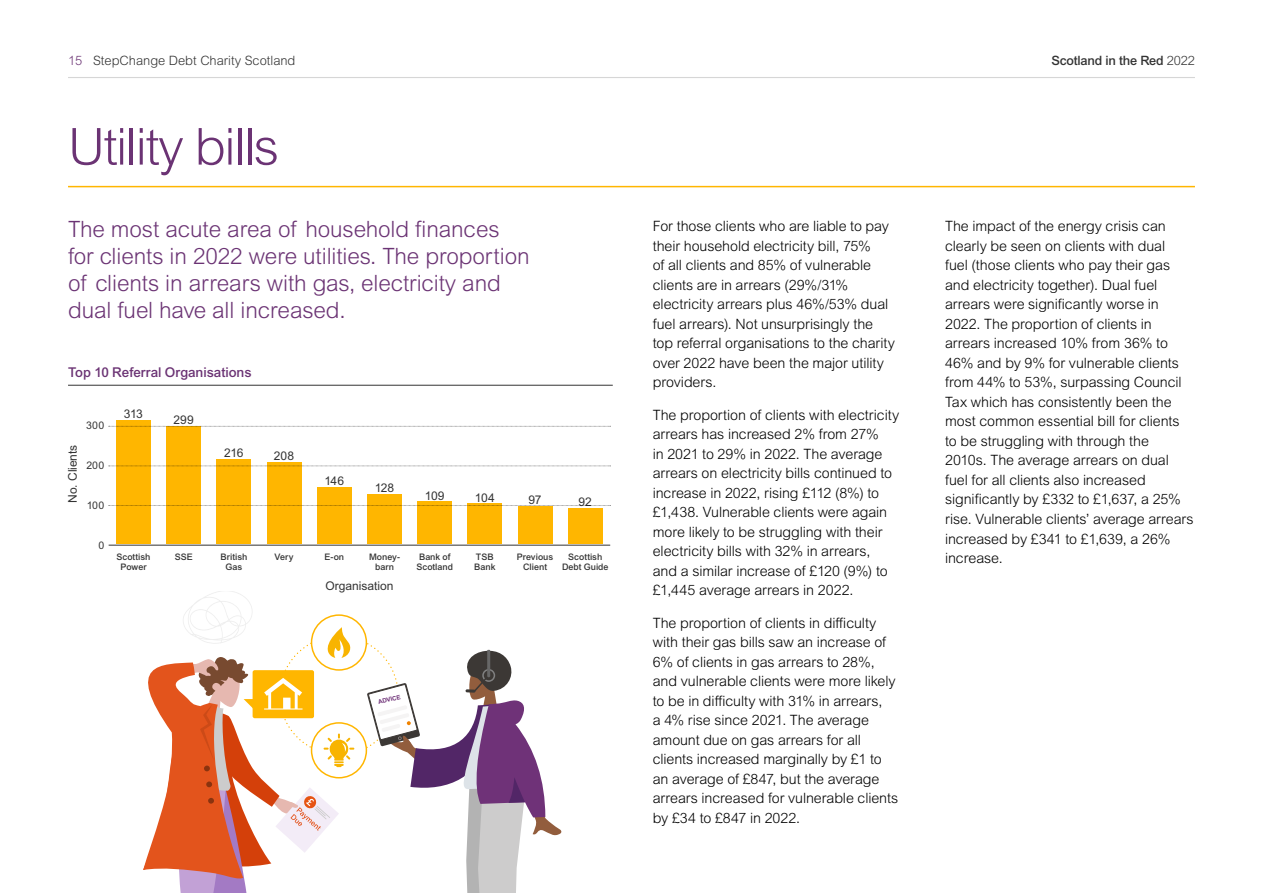
<style>
.page{position:relative;width:1263px;height:893px;background:#fff}
.page>*{position:absolute;margin:0;border:0;box-sizing:border-box;transform-origin:0 0}
.t1{font:300 51px "Arial MT Pro";letter-spacing:-.03em;color:#6b3374}
.Body_Text{font:300 22.5px/27px "Arial MT Pro";letter-spacing:-.005em;color:#6b3374}
.Body_Text-2{font:300 14.25px/19.5px "Arial MT Pro";letter-spacing:-.005em;color:#000}
.Table_description{font:500 13.5px "Arial MT Pro";color:#6b3374}
.t2{font:300 12.9px "Arial MT Pro";color:#333}
.t3{font:500 12.9px "Arial MT Pro";letter-spacing:-.015em;color:#333}
.Section_header_Main{font:12px "Arial MT Pro";color:#333}
.Section_header_Main-2{font:10.5px "Arial MT Pro";letter-spacing:.025em;color:#333}
.Section_header_Main-3{font:500 9px/10.5px "Arial MT Pro";color:#333;text-align:center}
.t4{font:700 6.15px "Arial MT Pro";color:#6f3278}
.s1{color:#6b3374}
.s2{font-weight:300}
</style>
<div class="page">
<svg style="left:143px;top:591px;width:418px;height:302px"></svg>
<hr style="left:68px;top:77px;width:1127px;height:1px;background:#d6d6d6">
<hr style="left:68px;top:186px;width:1127px;height:1px;background:#ffb600">
<div style="left:116px;top:421px;width:35px;height:124px;background:#ffb600"></div>
<div style="left:166px;top:426px;width:35px;height:119px;background:#ffb600"></div>
<div style="left:216px;top:459px;width:35px;height:86px;background:#ffb600"></div>
<div style="left:267px;top:462px;width:34px;height:83px;background:#ffb600"></div>
<div style="left:317px;top:487px;width:35px;height:58px;background:#ffb600"></div>
<div style="left:367px;top:494px;width:35px;height:51px;background:#ffb600"></div>
<div style="left:417px;top:502px;width:35px;height:43px;background:#ffb600"></div>
<div style="left:467px;top:504px;width:35px;height:41px;background:#ffb600"></div>
<div style="left:518px;top:506px;width:34px;height:39px;background:#ffb600"></div>
<div style="left:568px;top:509px;width:34px;height:36px;background:#ffb600"></div>
<hr style="left:68px;top:385px;width:545px;height:1px;background:#333">
<svg style="left:109px;top:505px;width:502px;height:1px"></svg>
<svg style="left:109px;top:466px;width:502px;height:1px"></svg>
<svg style="left:109px;top:426px;width:502px;height:1px"></svg>
<hr style="left:109px;top:545px;width:501px;height:1px;background:#333">
<p class="t2" style="left:68px;top:52px;width:229px"><span class="s1">15</span> StepChange Debt Charity Scotland</p>
<p class="t3" style="left:1051px;top:52px;width:145px">Scotland in the Red <span class="s2">2022</span></p>
<p class="t1" style="left:68px;top:115px;width:213px">Utility bills</p>
<p class="Body_Text" style="left:68px;top:217px;width:463px">The most acute area of household finances for clients in 2022 were utilities. The proportion of clients in arrears with gas, electricity and dual fuel have all increased.</p>
<p class="Table_description" style="left:68px;top:364px;width:185px">Top 10 Referral Organisations</p>
<p class="Section_header_Main" style="left:66px;top:503px;width:60px;rotate:-90deg">No. Clients</p>
<p class="Section_header_Main-2" style="left:86px;top:419px;width:19px">300</p>
<p class="Section_header_Main-2" style="left:86px;top:459px;width:19px">200</p>
<p class="Section_header_Main-2" style="left:87px;top:499px;width:19px">100</p>
<p class="Section_header_Main-2" style="left:98px;top:540px;width:7px">0</p>
<p class="Section_header_Main" style="left:124px;top:407px;width:21px">313</p>
<p class="Section_header_Main" style="left:173px;top:413px;width:22px">299</p>
<p class="Section_header_Main" style="left:224px;top:446px;width:21px">216</p>
<p class="Section_header_Main" style="left:274px;top:449px;width:22px">208</p>
<p class="Section_header_Main" style="left:324px;top:474px;width:21px">146</p>
<p class="Section_header_Main" style="left:375px;top:481px;width:21px">128</p>
<p class="Section_header_Main" style="left:425px;top:489px;width:21px">109</p>
<p class="Section_header_Main" style="left:475px;top:491px;width:21px">104</p>
<p class="Section_header_Main" style="left:528px;top:493px;width:15px">97</p>
<p class="Section_header_Main" style="left:578px;top:495px;width:15px">92</p>
<p class="Section_header_Main-3" style="left:117px;top:552px;width:36px">Scottish<br>Power</p>
<p class="Section_header_Main-3" style="left:175px;top:552px;width:20px">SSE</p>
<p class="Section_header_Main-3" style="left:220px;top:552px;width:28px">British<br>Gas</p>
<p class="Section_header_Main-3" style="left:275px;top:552px;width:20px">Very</p>
<p class="Section_header_Main-3" style="left:324px;top:552px;width:21px">E-on</p>
<p class="Section_header_Main-3" style="left:369px;top:552px;width:32px">Money&shy;barn</p>
<p class="Section_header_Main-3" style="left:416px;top:552px;width:38px;text-align:left">Bank of<br>Scotland</p>
<p class="Section_header_Main-3" style="left:474px;top:552px;width:23px;text-align:left">TSB<br>Bank</p>
<p class="Section_header_Main-3" style="left:517px;top:552px;width:38px">Previous<br>Client</p>
<p class="Section_header_Main-3" style="left:562px;top:552px;width:48px">Scottish<br>Debt Guide</p>
<p class="Section_header_Main" style="left:325px;top:579px;width:70px">Organisation</p>
<p class="t4" style="left:377px;top:699px;width:25px;rotate:-15deg">ADVICE</p>
<p class="Body_Text-2" style="left:653px;top:217px;width:244px">For those clients who are liable to pay their household electricity bill, 75%<br>of all clients and 85% of vulnerable clients are in arrears (29%/31% electricity arrears plus 46%/53% dual fuel arrears). Not unsurprisingly the top referral organisations to the charity over 2022 have been the major utility providers.</p>
<p class="Body_Text-2" style="left:653px;top:405px;width:248px">The proportion of clients with electricity arrears has increased 2% from 27%<br>in 2021 to 29% in 2022. The average arrears on electricity bills continued to increase in 2022, rising £112 (8%) to £1,438. Vulnerable clients were again more likely to be struggling with their electricity bills with 32% in arrears,<br>and a similar increase of £120 (9%) to £1,445 average arrears in 2022.</p>
<p class="Body_Text-2" style="left:653px;top:613px;width:247px">The proportion of clients in difficulty with their gas bills saw an increase of 6% of clients in gas arrears to 28%, and vulnerable clients were more likely to be in difficulty with 31% in arrears,<br>a 4% rise since 2021. The average amount due on gas arrears for all clients increased marginally by £1 to an average of £847, but the average arrears increased for vulnerable clients by £34 to £847 in 2022.</p>
<p class="Body_Text-2" style="left:945px;top:217px;width:250px">The impact of the energy crisis can clearly be seen on clients with dual<br>fuel (those clients who pay their gas and electricity together). Dual fuel arrears were significantly worse in 2022. The proportion of clients in arrears increased 10% from 36% to 46% and by 9% for vulnerable clients from 44% to 53%, surpassing Council Tax which has consistently been the most common essential bill for clients to be struggling with through the 2010s. The average arrears on dual fuel for all clients also increased significantly by £332 to £1,637, a 25% rise. Vulnerable clients’ average arrears increased by £341 to £1,639, a 26% increase.</p>
</div>
